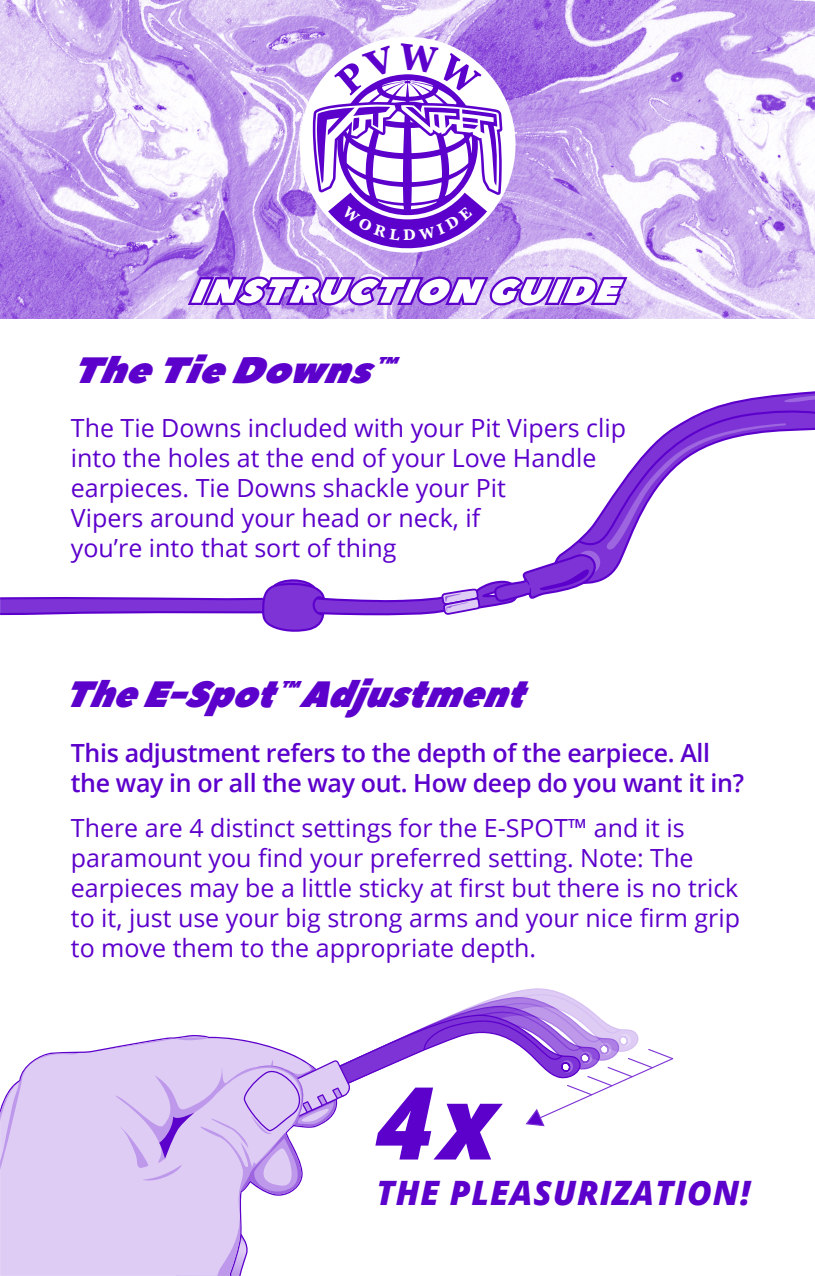
<style>
.page{position:relative;width:815px;height:1276px;background:#fff}
.page>*{position:absolute;margin:0;border:0;box-sizing:border-box;transform-origin:0 0}
.t1{font:italic 800 100.75px "Open Sans";color:#5c00cc}
.t2{font:italic 36.5px "Peace Sans";color:#5c00cc}
.t3{font:italic 36.5px "Peace Sans";color:#5c00cc;scale:1.09 1}
.t4{font:italic 800 33.5px "Open Sans";letter-spacing:.025em;color:#5c00cc}
.t5{font:25px/30px "Open Sans";color:#5c00cc}
.t6{font:600 25px/30px "Open Sans";letter-spacing:-.015em;color:#5c00cc}
</style>
<div class="page">
<div style="left:64px;top:1047px;width:45px;height:229px;background:#deccf5"></div>
<svg style="left:0;top:1052px;width:80px;height:224px"></svg>
<svg style="left:109px;top:988px;width:565px;height:288px"></svg>
<svg style="left:0;top:597px;width:262px;height:19px;fill:#7d33d6"></svg>
<svg style="left:262px;top:391px;width:553px;height:241px"></svg>
<img style="left:0;top:0;width:815px;height:319px">
<div style="left:300px;top:37px;width:216px;height:216px;background:#fff;border-radius:50%"></div>
<svg style="left:188px;top:277px;width:439px;height:28px"></svg>
<svg style="left:313px;top:43px;width:189px;height:218px"></svg>
<h2 class="t3" style="left:71px;top:345px;width:311px">TheTieDowns<sup>™</sup></h2>
<p class="t5" style="left:71px;top:412px;width:557px">The Tie Downs included with your Pit Vipers clip into the holes at the end of your Love Handle earpieces. Tie Downs shackle your Pit<br>Vipers around your head or neck, if<br>you’re into that sort of thing</p>
<h2 class="t2" style="left:63px;top:670px;width:483px">TheE-Spot<sup>™</sup>Adjustment</h2>
<p class="t6" style="left:71px;top:737px;width:675px">This adjustment refers to the depth of the earpiece. All the way in or all the way out. How deep do you want it in?</p>
<p class="t5" style="left:71px;top:812px;width:671px">There are 4 distinct settings for the E-SPOT™ and it is paramount you find your preferred setting. Note: The earpieces may be a little sticky at first but there is no trick to it, just use your big strong arms and your nice firm grip to move them to the appropriate depth.</p>
<h1 class="t1" style="left:376px;top:1046px;width:122px">4x</h1>
<h3 class="t4" style="left:376px;top:1167px;width:375px">THE PLEASURIZATION!</h3>
</div>
